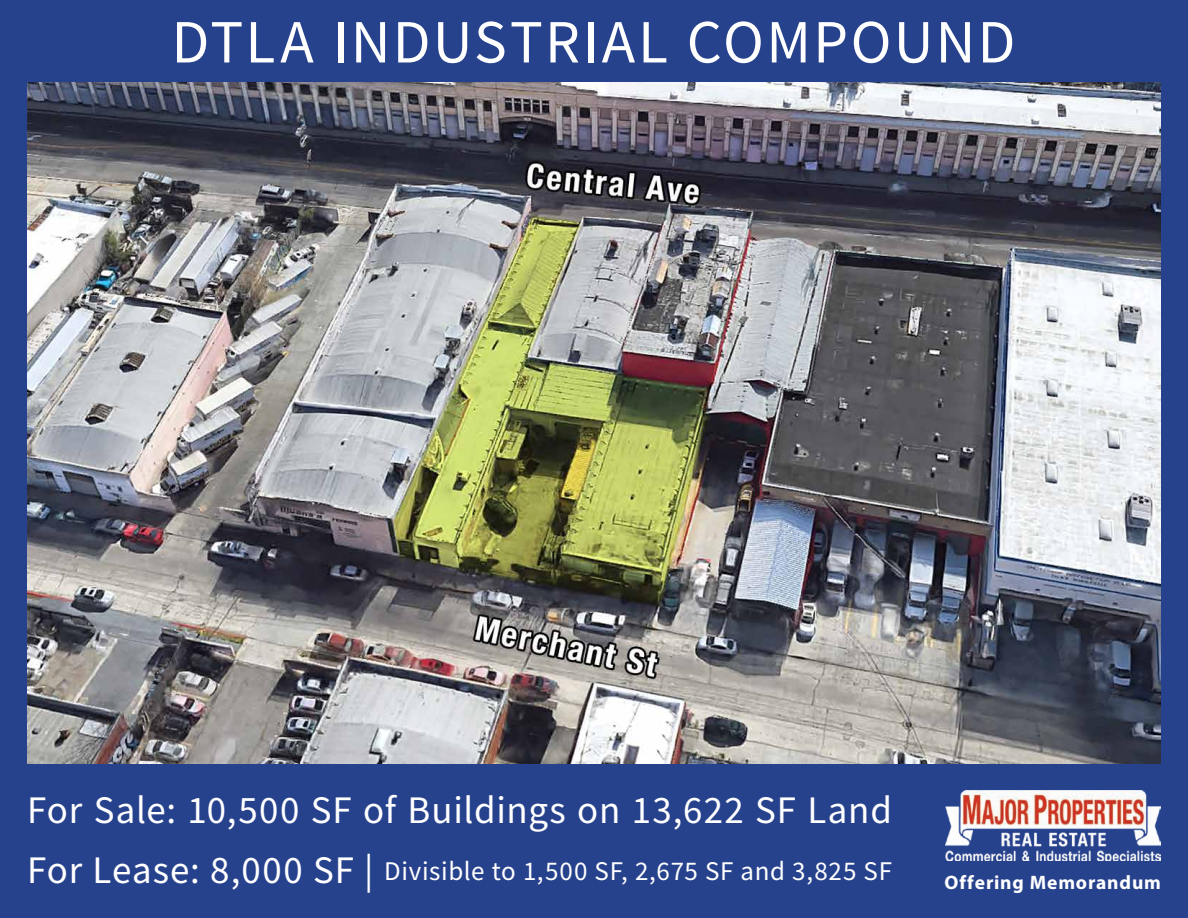
<style>
.page{position:relative;width:1188px;height:918px;background:#27428d}
.page>*{position:absolute;margin:0;border:0;box-sizing:border-box;transform-origin:0 0}
.t1{font:61.5px "Source Sans Variable";letter-spacing:.035em;color:#fff}
.t2{font:39px "Source Sans Variable";letter-spacing:.02em;color:#fff}
.t3{font:27px "Source Sans Variable";letter-spacing:.025em;color:#fff}
.t4{font:700 19.5px "Myriad Pro";letter-spacing:.045em;color:#fff}
.s1{font-size:39px}
</style>
<div class="page">
<img style="left:945px;top:791px;width:216px;height:70px">
<img style="left:27px;top:82px;width:1134px;height:682px">
<h1 class="t1" style="left:172px;top:5px;width:845px">DTLA INDUSTRIAL COMPOUND</h1>
<h2 class="t2" style="left:27px;top:786px;width:867px">For Sale: 10,500 SF of Buildings on 13,622 SF Land</h2>
<p class="t3" style="left:27px;top:855px;width:867px"><span class="s1">For Lease: 8,000 SF |</span> Divisible to 1,500 SF, 2,675 SF and 3,825 SF</p>
<p class="t4" style="left:944px;top:870px;width:218px">Offering Memorandum</p>
</div>
